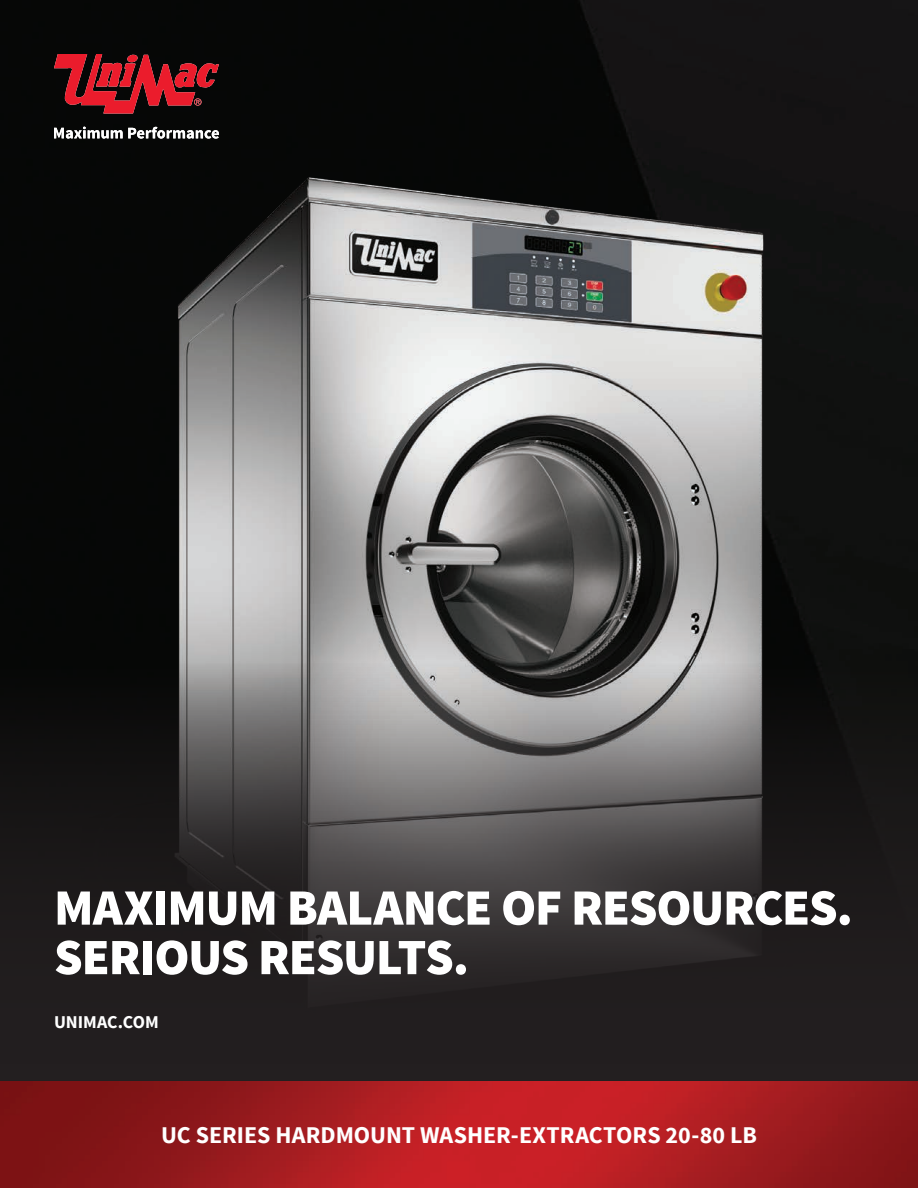
<style>
.page{position:relative;width:918px;height:1188px;background:#fff}
.page>*{position:absolute;margin:0;border:0;box-sizing:border-box;transform-origin:0 0}
.t1{font:900 51px/49.5px "Source Sans Pro";letter-spacing:-.025em;color:#fff}
.t2{font:700 24px "Source Sans Pro";color:#fff}
.t3{font:700 18px "Source Sans Pro";color:#fff}
</style>
<div class="page">
<img style="left:0;top:0;width:918px;height:663px">
<img style="left:0;top:81px;width:794px;height:582px">
<svg style="left:0;top:663px;width:918px;height:419px;background:#3b3838"></svg>
<img style="left:0;top:1082px;width:918px;height:106px">
<svg style="left:54px;top:54px;width:165px;height:60px;background:#77151d"></svg>
<svg style="left:54px;top:127px;width:165px;height:11px"></svg>
<p class="t1" style="left:54px;top:885px;width:800px">MAXIMUM BALANCE OF RESOURCES.<br>SERIOUS RESULTS.</p>
<p class="t3" style="left:54px;top:1010px;width:106px">UNIMAC.COM</p>
<p class="t2" style="left:161px;top:1120px;width:597px">UC SERIES HARDMOUNT WASHER-EXTRACTORS 20-80 LB</p>
</div>
